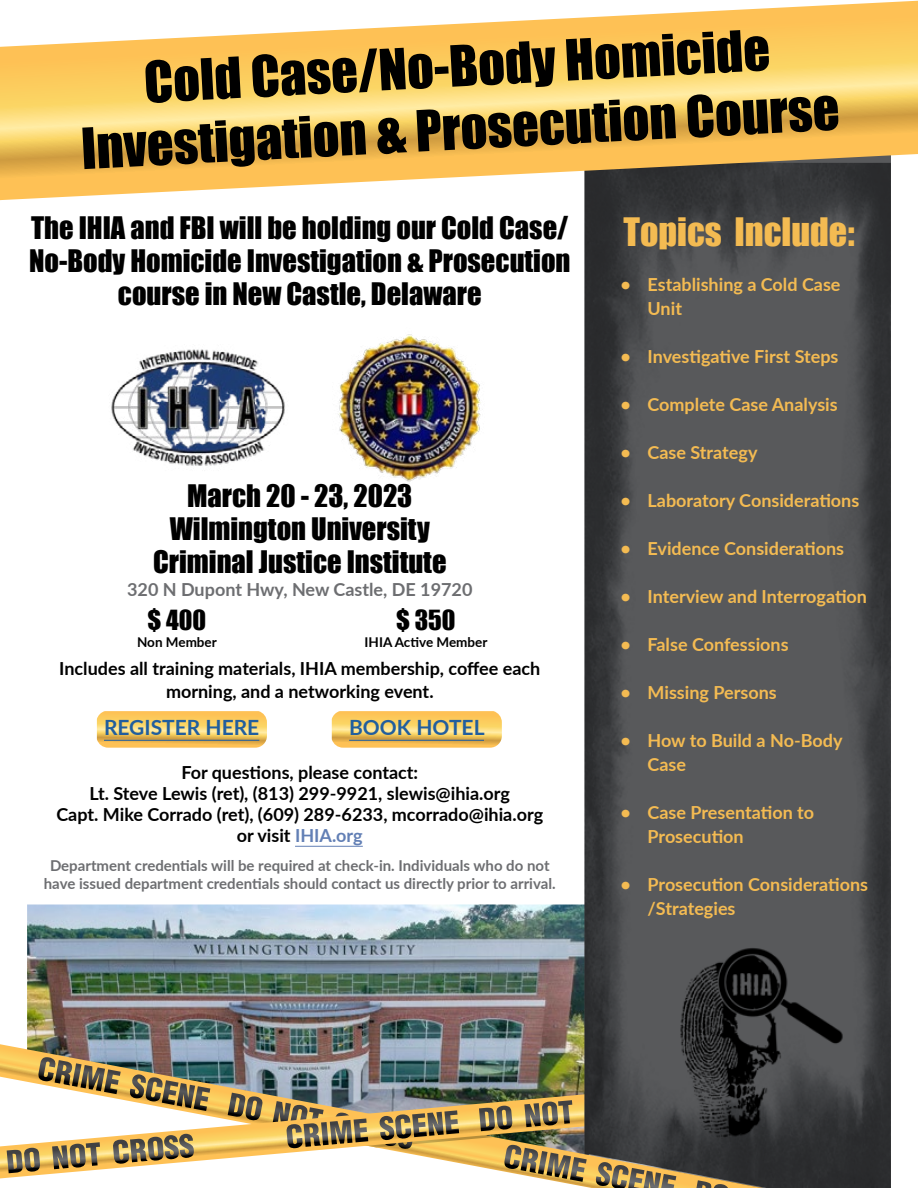
<style>
.page{position:relative;width:918px;height:1188px;background:#fff}
.page>*{position:absolute;margin:0;border:0;box-sizing:border-box;transform-origin:0 0}
.t1{font:52.5px/63px "Impact";color:#000;text-align:center}
.t2{font:36px "Impact";color:#f4bb52}
.t3{font:28.5px/33px "Impact";color:#000;text-align:center}
.t4{font:25.5px "Impact";color:#000}
.t5{font:700 21px "Lato";color:#215e9e}
.t6{font:700 18px/24px "Lato";color:#f4bb52}
.t7{font:700 18px/21px "Lato";color:#000;text-align:center}
.t8{font:700 18px "Lato";color:#6d6e71}
.t9{font:700 15px/18px "Lato";color:#6d6e71;text-align:center}
.t10{font:700 13.5px "Lato";color:#000}
.s1{color:#627fb5}
</style>
<div class="page">
<img style="left:27px;top:904px;width:558px;height:140px">
<img style="left:0;top:1044px;width:585px;height:143px">
<svg style="left:38px;top:1057px;width:106px;height:26px;background:#918057"></svg>
<svg style="left:504px;top:1178px;width:81px;height:8px"></svg>
<img style="left:0;top:1083px;width:585px;height:95px">
<img style="left:228px;top:1093px;width:265px;height:54px">
<svg style="left:164px;top:1134px;width:30px;height:25px"></svg>
<img style="left:585px;top:200px;width:306px;height:988px">
<svg style="left:0;top:1px;width:918px;height:199px"></svg>
<svg style="left:332px;top:711px;width:170px;height:37px;background:#f6ca67"></svg>
<svg style="left:97px;top:711px;width:170px;height:37px;background:#f6ca67"></svg>
<hr style="left:295px;top:846px;width:68px;height:1px;background:#627fb5">
<hr style="left:104px;top:740px;width:155px;height:1px;background:#215e9e">
<hr style="left:349px;top:740px;width:135px;height:1px;background:#215e9e">
<img style="left:338px;top:334px;width:143px;height:148px">
<img style="left:111px;top:349px;width:174px;height:117px">
<img style="left:677px;top:947px;width:169px;height:193px">
<h1 class="t1" style="left:76px;top:53px;width:761px;rotate:-3deg">Cold Case/No-Body Homicide<br>Investigation &amp; Prosecution Course</h1>
<h3 class="t3" style="left:29px;top:211px;width:543px">The IHIA and FBI will be holding our Cold Case/<br>No-Body Homicide Investigation &amp; Prosecution course in New Castle, Delaware</h3>
<h3 class="t3" style="left:153px;top:479px;width:295px">March 20 - 23, 2023<br>Wilmington University<br>Criminal Justice Institute</h3>
<p class="t8" style="left:127px;top:576px;width:347px">320 N Dupont Hwy, New Castle, DE 19720</p>
<h3 class="t4" style="left:148px;top:601px;width:60px">$ 400</h3>
<p class="t10" style="left:137px;top:632px;width:81px">Non Member</p>
<h3 class="t4" style="left:396px;top:601px;width:61px">$ 350</h3>
<p class="t10" style="left:365px;top:632px;width:124px">IHIA Active Member</p>
<p class="t7" style="left:59px;top:656px;width:483px;line-height:22.5px">Includes all training materials, IHIA membership, coffee each morning, and a networking event.</p>
<p class="t5" style="left:104px;top:712px;width:157px">REGISTER HERE</p>
<p class="t5" style="left:349px;top:712px;width:137px">BOOK HOTEL</p>
<p class="t7" style="left:56px;top:761px;width:488px">For questions, please contact:<br>Lt. Steve Lewis (ret), (813) 299-9921, slewis@ihia.org<br>Capt. Mike Corrado (ret), (609) 289-6233, mcorrado@ihia.org or visit <span class="s1">IHIA.org</span></p>
<p class="t9" style="left:44px;top:856px;width:513px">Department credentials will be required at check-in. Individuals who do not have issued department credentials should contact us directly prior to arrival.</p>
<h2 class="t2" style="left:624px;top:204px;width:233px">Topics Include:</h2>
<p class="t6" style="left:648px;top:272px;width:195px;text-indent:-27px">• Establishing a Cold Case<br>Unit</p>
<p class="t6" style="left:621px;top:344px;width:220px">• Investigative First Steps</p>
<p class="t6" style="left:621px;top:392px;width:219px">• Complete Case Analysis</p>
<p class="t6" style="left:621px;top:440px;width:138px">• Case Strategy</p>
<p class="t6" style="left:621px;top:488px;width:240px">• Laboratory Considerations</p>
<p class="t6" style="left:621px;top:536px;width:225px">• Evidence Considerations</p>
<p class="t6" style="left:621px;top:584px;width:248px">• Interview and Interrogation</p>
<p class="t6" style="left:621px;top:632px;width:170px">• False Confessions</p>
<p class="t6" style="left:621px;top:680px;width:158px">• Missing Persons</p>
<p class="t6" style="left:648px;top:728px;width:196px;text-indent:-27px">• How to Build a No-Body<br>Case</p>
<p class="t6" style="left:648px;top:800px;width:168px;text-indent:-27px">• Case Presentation to<br>Prosecution</p>
<p class="t6" style="left:648px;top:872px;width:222px;text-indent:-27px">• Prosecution Considerations /Strategies</p>
</div>
